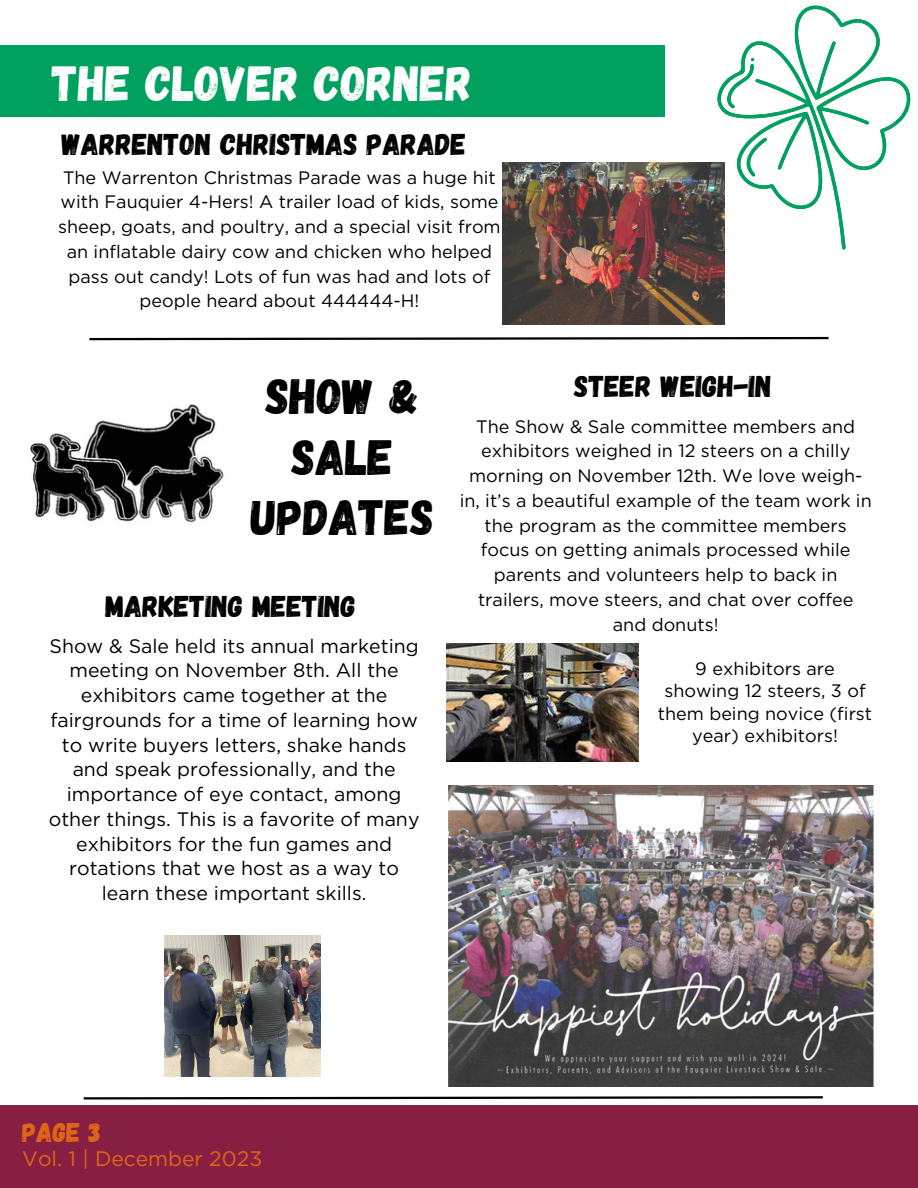
<style>
.page{position:relative;width:918px;height:1188px;background:#fff}
.page>*{position:absolute;margin:0;border:0;box-sizing:border-box;transform-origin:0 0}
.t1{font:49.5px/60.8px "Gagalin";color:#000;text-align:center}
.t2{font:49.2px "Gagalin";color:#fff}
.t3{font:30px "Gagalin";color:#000}
.t4{font:27px "Gagalin";color:#e16517}
.t5{font:21px "Gotham";color:#e16517}
.t6{font:19.5px/24.8px "Gotham";color:#000;text-align:center}
.t7{font:18px/24.8px "Gotham";color:#000;text-align:center}
</style>
<div class="page">
<svg style="left:83px;top:1096px;width:740px;height:4px"></svg>
<div style="left:0;top:45px;width:664px;height:72px;background:#00a05f"></div>
<div style="left:0;top:1105px;width:918px;height:83px;background:#861f41"></div>
<svg style="left:715px;top:5px;width:196px;height:245px"></svg>
<img style="left:449px;top:785px;width:425px;height:302px">
<img style="left:165px;top:936px;width:155px;height:141px">
<img style="left:447px;top:643px;width:191px;height:119px">
<svg style="left:89px;top:336px;width:740px;height:5px"></svg>
<img style="left:30px;top:404px;width:194px;height:119px">
<img style="left:503px;top:163px;width:222px;height:162px">
<p class="t2" style="left:52px;top:51px;width:422px">THE CLOVER CORNER</p>
<p class="t3" style="left:62px;top:125px;width:406px">WARRENTON CHRISTMAS PARADE</p>
<p class="t7" style="left:58px;top:165px;width:444px">The Warrenton Christmas Parade was a huge hit with Fauquier 4-Hers! A trailer load of kids, some sheep, goats, and poultry, and a special visit from an inflatable dairy cow and chicken who helped pass out candy! Lots of fun was had and lots of people heard about 444444-H!</p>
<p class="t1" style="left:251px;top:363px;width:184px">SHOW &amp;<br>SALE<br>UPDATES</p>
<p class="t3" style="left:106px;top:587px;width:252px">MARKETING MEETING</p>
<p class="t6" style="left:49px;top:633px;width:372px">Show &amp; Sale held its annual marketing meeting on November 8th. All the exhibitors came together at the fairgrounds for a time of learning how to write buyers letters, shake hands and speak professionally, and the importance of eye contact, among other things. This is a favorite of many exhibitors for the fun games and rotations that we host as a way to learn these important skills.</p>
<p class="t3" style="left:574px;top:367px;width:199px">STEER WEIGH-IN</p>
<p class="t7" style="left:460px;top:414px;width:414px">The Show &amp; Sale committee members and exhibitors weighed in 12 steers on a chilly morning on November 12th. We love weigh&shy;in, it’s a beautiful example of the team work in the program as the committee members focus on getting animals processed while parents and volunteers help to back in trailers, move steers, and chat over coffee and donuts!</p>
<p class="t7" style="left:658px;top:657px;width:216px;line-height:22.5px">9 exhibitors are showing 12 steers, 3 of them being novice (first year) exhibitors!</p>
<p class="t4" style="left:22px;top:1115px;width:80px">PAGE 3</p>
<p class="t5" style="left:22px;top:1146px;width:242px">Vol. 1 | December 2023</p>
</div>
